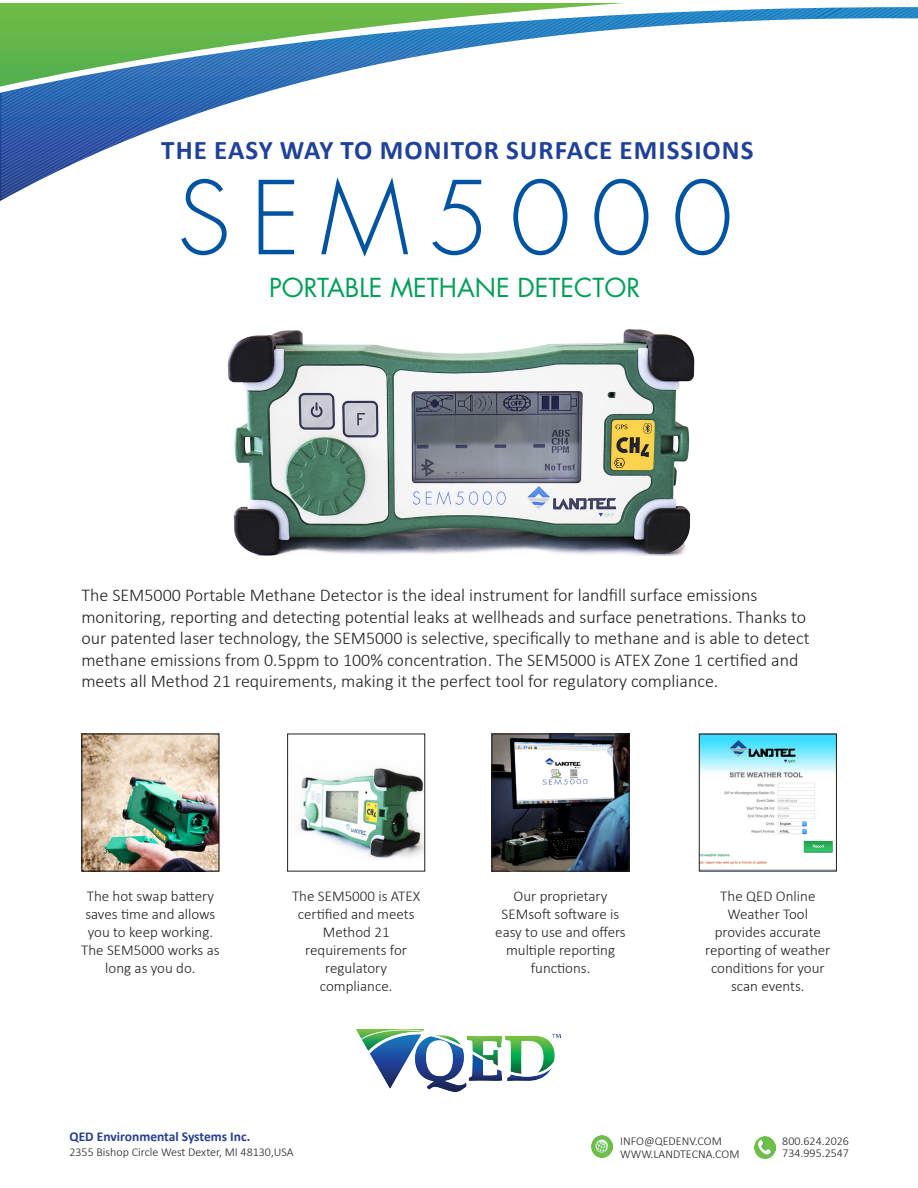
<style>
.page{position:relative;width:918px;height:1188px;background:#fff}
.page>*{position:absolute;margin:0;border:0;box-sizing:border-box;transform-origin:0 0}
.t1{font:300 98.85px "Futura Std";letter-spacing:.2em;color:#0053a0}
.t2{font:700 27px "Calibri";letter-spacing:.04em;color:#20419a}
.t3{font:25.5px "Futura Std";color:#009e58}
.t4{font:300 18px/21.6px "Calibri";color:#231f20}
.t5{font:300 15px/18px "Calibri";color:#231f20;text-align:center}
.t6{font:700 13.5px "Calibri";color:#253f8e}
.t7{font:300 12px "Calibri";color:#231f20}
</style>
<div class="page">
<img style="left:356px;top:1029px;width:205px;height:62px">
<svg style="left:0;top:7px;width:874px;height:118px"></svg>
<svg style="left:0;top:126px;width:163px;height:15px;background:#486cb3"></svg>
<svg style="left:0;top:148px;width:109px;height:14px;background:#4f6baf"></svg>
<svg style="left:0;top:171px;width:58px;height:23px"></svg>
<svg style="left:0;top:3px;width:625px;height:84px"></svg>
<img style="left:227px;top:329px;width:468px;height:226px">
<img style="left:84px;top:736px;width:133px;height:133px">
<img style="left:298px;top:767px;width:125px;height:92px">
<div style="left:287px;top:734px;width:138px;height:137px;border:1px solid #231f20"></div>
<img style="left:494px;top:736px;width:133px;height:133px">
<div style="left:492px;top:734px;width:137px;height:137px;border:1px solid #231f20"></div>
<img style="left:701px;top:736px;width:134px;height:129px">
<div style="left:699px;top:734px;width:138px;height:137px;border:1px solid #231f20"></div>
<img style="left:591px;top:1136px;width:22px;height:21px">
<img style="left:754px;top:1137px;width:22px;height:21px">
<p class="t2" style="left:161px;top:131px;width:594px">THE EASY WAY TO MONITOR SURFACE EMISSIONS</p>
<p class="t1" style="left:177px;top:158px;width:557px">SEM5000</p>
<p class="t3" style="left:269px;top:271px;width:373px">PORTABLE METHANE DETECTOR</p>
<p class="t4" style="left:81px;top:584px;width:678px">The SEM5000 Portable Methane Detector is the ideal instrument for landfill surface emissions</p>
<p class="t4" style="left:81px;top:606px;width:726px">monitoring, reporting and detecting potential leaks at wellheads and surface penetrations. Thanks to</p>
<p class="t4" style="left:81px;top:627px;width:730px">our patented laser technology, the SEM5000 is selective, specifically to methane and is able to detect</p>
<p class="t4" style="left:81px;top:649px;width:719px">methane emissions from 0.5ppm to 100% concentration. The SEM5000 is ATEX Zone 1 certified and meets all Method 21 requirements, making it the perfect tool for regulatory compliance.</p>
<p class="t5" style="left:81px;top:886px;width:140px">The hot swap battery saves time and allows you to keep working.<br>The SEM5000 works as long as you do.</p>
<p class="t5" style="left:292px;top:886px;width:130px">The SEM5000 is ATEX certified and meets<br>Method 21</p>
<p class="t5" style="left:305px;top:940px;width:103px">requirements for</p>
<p class="t5" style="left:325px;top:958px;width:63px">regulatory</p>
<p class="t5" style="left:320px;top:976px;width:74px">compliance.</p>
<p class="t5" style="left:514px;top:886px;width:95px">Our proprietary</p>
<p class="t5" style="left:495px;top:904px;width:132px">SEMsoft software is easy to use and offers multiple reporting functions.</p>
<p class="t5" style="left:720px;top:886px;width:97px">The QED Online<br>Weather Tool</p>
<p class="t5" style="left:705px;top:922px;width:127px">provides accurate reporting of weather conditions for your scan events.</p>
<p class="t6" style="left:69px;top:1127px;width:182px">QED Environmental Systems Inc.</p>
<p class="t7" style="left:620px;top:1134px;width:103px">INFO@QEDENV.COM</p>
<p class="t7" style="left:782px;top:1134px;width:68px">800.624.2026</p>
<p class="t7" style="left:69px;top:1145px;width:226px">2355 Bishop Circle West Dexter, MI 48130,USA</p>
<p class="t7" style="left:620px;top:1147px;width:121px">WWW.LANDTECNA.COM</p>
<p class="t7" style="left:782px;top:1146px;width:68px">734.995.2547</p>
</div>
